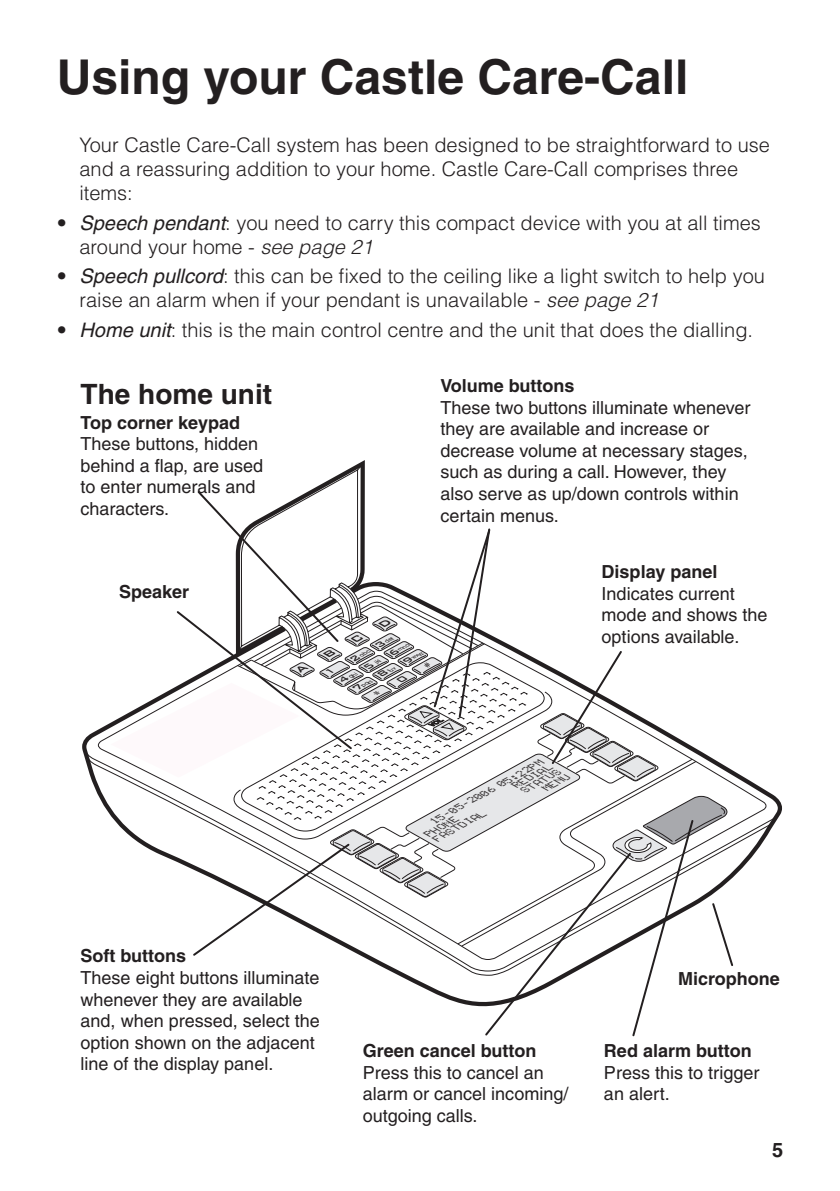
<style>
.page{position:relative;width:840px;height:1191px;background:#fff}
.page>*{position:absolute;margin:0;border:0;box-sizing:border-box;transform-origin:0 0}
.t1{font:700 48px "Helvetica";color:#231f20}
.t2{font:700 28px "Helvetica";color:#231f20}
.t3{font:300 20px/24px "Helvetica";color:#231f20}
.t4{font:18px/21.6px "Helvetica";color:#231f20}
.t5{font:700 18px "Helvetica";color:#231f20}
.t6{font:italic 8.6px/8.4px "Philips Kappa LCD Normal A";color:#231f20;scale:1.22 1}
.t7{font:italic 500 5.2px "Avant Garde IT Cby BT";color:#231f20;scale:1.11 1}
.s1{font-weight:400;font-style:italic}
.s2{font-style:italic}
</style>
<div class="page">
<svg style="left:97px;top:723px;width:669px;height:153px"></svg>
<svg style="left:110px;top:460px;width:624px;height:577px"></svg>
<h1 class="t1" style="left:57px;top:48px;width:632px">Using your Castle Care-Call</h1>
<p class="t3" style="left:79px;top:132px;width:691px">Your Castle Care-Call system has been designed to be straightforward to use and a reassuring addition to your home. Castle Care-Call comprises three items:</p>
<p class="t3" style="left:79px;top:210px;width:682px;text-indent:-23px">• <span class="s1">Speech pendant</span>: you need to carry this compact device with you at all times around your home - <span class="s2">see page 21</span></p>
<p class="t3" style="left:79px;top:263px;width:686px;text-indent:-23px">• <span class="s1">Speech pullcord</span>: this can be fixed to the ceiling like a light switch to help you raise an alarm when if your pendant is unavailable - <span class="s2">see page 21</span></p>
<p class="t3" style="left:57px;top:317px;width:697px">• <span class="s1">Home unit</span>: this is the main control centre and the unit that does the dialling.</p>
<h2 class="t2" style="left:81px;top:377px;width:193px">The home unit</h2>
<p class="t5" style="left:81px;top:411px;width:161px">Top corner keypad</p>
<p class="t4" style="left:81px;top:433px;width:184px">These buttons, hidden behind a flap, are used to enter numerals and characters.</p>
<p class="t5" style="left:119px;top:581px;width:72px">Speaker</p>
<p class="t7" style="left:361px;top:682px;width:12px;rotate:-29deg">pqrs</p>
<p class="t5" style="left:440px;top:374px;width:136px">Volume buttons</p>
<p class="t4" style="left:440px;top:396px;width:311px">These two buttons illuminate whenever they are available and increase or decrease volume at necessary stages, such as during a call. However, they also serve as up/down controls within certain menus.</p>
<p class="t7" style="left:411px;top:655px;width:12px;rotate:-29deg">wxyz</p>
<p class="t5" style="left:601px;top:560px;width:117px">Display panel</p>
<p class="t4" style="left:601px;top:582px;width:167px">Indicates current mode and shows the options available.</p>
<p class="t6" style="left:422px;top:823px;width:114px;text-indent:11px;rotate:-29deg">15-05-2006 05:22PM<br>PHONE</p>
<p class="t6" style="left:513px;top:782px;width:36px;rotate:-29deg">REDIAL</p>
<p class="t6" style="left:539px;top:777px;width:24px;text-indent:-20px;rotate:-29deg">STATUS<br>MENU</p>
<p class="t6" style="left:435px;top:836px;width:48px;rotate:-29deg">FASTDIAL</p>
<p class="t5" style="left:81px;top:945px;width:107px">Soft buttons</p>
<p class="t4" style="left:81px;top:967px;width:241px">These eight buttons illuminate whenever they are available and, when pressed, select the option shown on the adjacent line of the display panel.</p>
<p class="t5" style="left:362px;top:1039px;width:175px">Green cancel button</p>
<p class="t4" style="left:362px;top:1061px;width:207px">Press this to cancel an alarm or cancel incoming/ outgoing calls.</p>
<p class="t5" style="left:677px;top:967px;width:103px">Microphone</p>
<p class="t5" style="left:603px;top:1039px;width:149px">Red alarm button</p>
<p class="t4" style="left:603px;top:1061px;width:157px">Press this to trigger an alert.</p>
</div>
